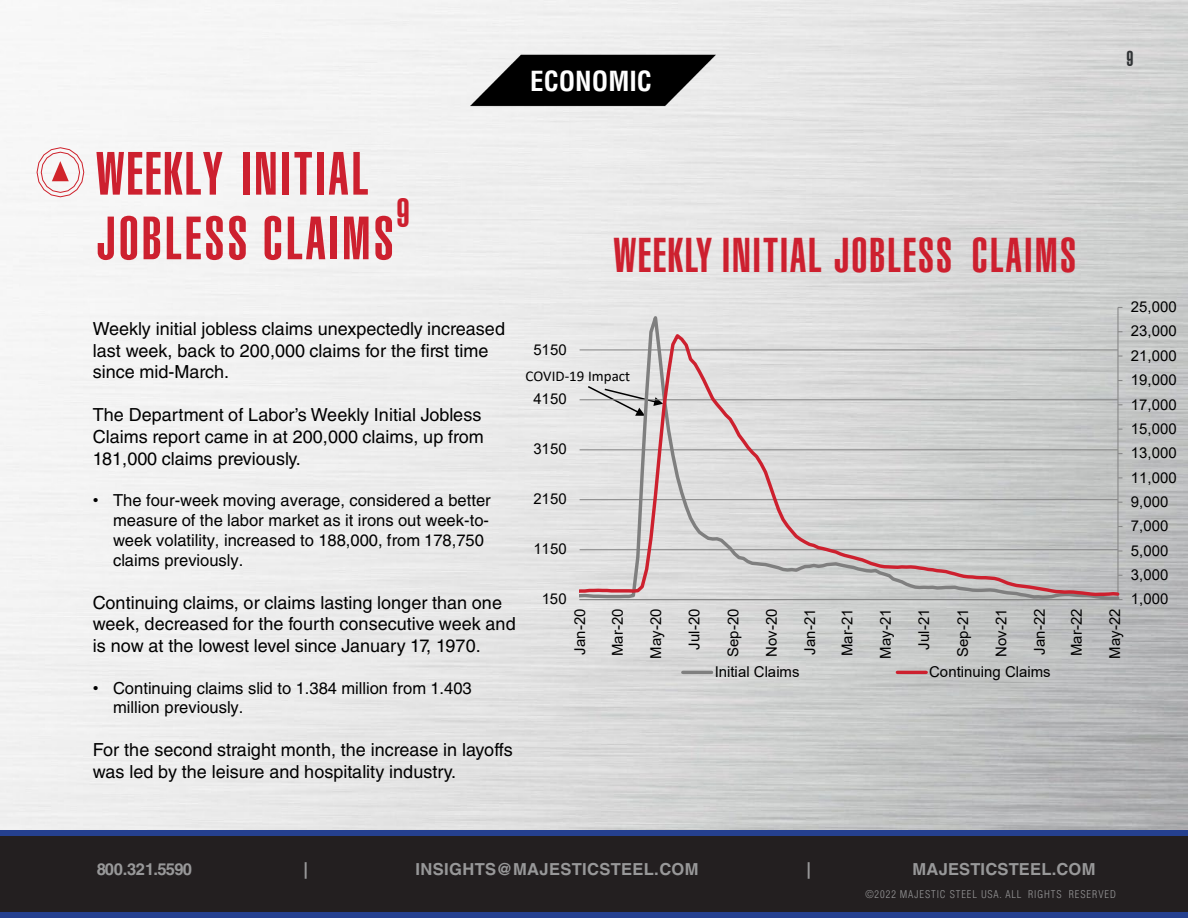
<style>
.page{position:relative;width:1188px;height:918px;background:#fff}
.page>*{position:absolute;margin:0;border:0;box-sizing:border-box;transform-origin:0 0}
.t1{font:60px "Helvetica LT Std Ultra Comp";letter-spacing:.05em;color:#cd202f}
.t2{font:48px "Helvetica LT Std Ultra Comp";letter-spacing:.04em;color:#cd202f}
.t3{font:39.9px "Helvetica LT Std Ultra Comp";color:#cd202f}
.t4{font:700 condensed 27px "Helvetica LT Std";color:#fff}
.t5{font:21px "Helvetica LT Std Ultra Comp";color:#303335}
.t6{font:18px/21.6px "Helvetica LT Std";color:#000}
.t7{font:16.5px/19.8px "Helvetica LT Std";color:#000}
.t8{font:700 16.5px "Helvetica LT Std";letter-spacing:.015em;color:#989899}
.t9{font:700 16.5px "Helvetica LT Std";letter-spacing:-.045em;color:#989899}
.t10{font:15px "Arial";color:#000}
.t11{font:15px "Calibri";color:#000}
.t12{font:300 condensed 10.5px "Helvetica LT Std";letter-spacing:.09em;color:#989899}
.s1{font-family:"Arial"}
</style>
<div class="page">
<img style="left:0;top:0;width:1188px;height:830px">
<img style="left:469px;top:26px;width:250px;height:106px">
<div style="left:0;top:833px;width:1188px;height:82px;background:#231f20"></div>
<div style="left:0;top:912px;width:1188px;height:6px;background:#25408f"></div>
<div style="left:0;top:830px;width:1188px;height:6px;background:#25408f"></div>
<svg style="left:36px;top:147px;width:49px;height:51px"></svg>
<svg style="left:580px;top:307px;width:539px;height:294px;background:#d6d6d6"></svg>
<svg style="left:580px;top:331px;width:539px;height:267px;background:#d1cece"></svg>
<hr style="left:683px;top:671px;width:29px;height:3px;background:#7f7f7f">
<hr style="left:897px;top:671px;width:29px;height:3px;background:#cd202e">
<h1 class="t4" style="left:530px;top:64px;width:123px">ECONOMIC</h1>
<p class="t5" style="left:1126px;top:47px;width:9px">9</p>
<h1 class="t1" style="left:96px;top:139px;width:274px">WEEKLY INITIAL</h1>
<h1 class="t1" style="left:96px;top:204px;width:299px">JOBLESS CLAIMS</h1>
<h1 class="t3" style="left:397px;top:190px;width:15px">9</h1>
<p class="t2" style="left:613px;top:227px;width:464px">WEEKLY INITIAL JOBLESS CLAIMS</p>
<h1 class="t6" style="left:93px;top:318px;width:414px">Weekly initial jobless claims unexpectedly increased last week, back to 200,000 claims for the first time since mid-March.</h1>
<h1 class="t6" style="left:93px;top:404px;width:393px">The Department of Labor’s Weekly Initial Jobless<br>Claims report came in at 200,000 claims, up from<br>181,000 claims previously.</h1>
<p class="t7" style="left:113px;top:491px;width:379px;text-indent:-20px"><span class="s1">•</span> The four-week moving average, considered a better measure of the labor market as it irons out week-to&shy;week volatility, increased to 188,000, from 178,750 claims previously.</p>
<h1 class="t6" style="left:93px;top:591px;width:424px">Continuing claims, or claims lasting longer than one week, decreased for the fourth consecutive week and is now at the lowest level since January 17, 1970.</h1>
<p class="t7" style="left:113px;top:678px;width:360px;text-indent:-20px"><span class="s1">•</span> Continuing claims slid to 1.384 million from 1.403 million previously.</p>
<h1 class="t6" style="left:93px;top:739px;width:421px">For the second straight month, the increase in layoffs was led by the leisure and hospitality industry.</h1>
<p class="t10" style="left:1131px;top:296px;width:47px">25,000</p>
<p class="t10" style="left:1131px;top:321px;width:47px">23,000</p>
<p class="t10" style="left:533px;top:339px;width:35px">5150</p>
<p class="t10" style="left:1131px;top:345px;width:47px">21,000</p>
<p class="t11" style="left:525px;top:366px;width:106px">COVID-19 Impact</p>
<p class="t10" style="left:1131px;top:370px;width:47px">19,000</p>
<p class="t10" style="left:533px;top:389px;width:35px">4150</p>
<p class="t10" style="left:1131px;top:394px;width:47px">17,000</p>
<p class="t10" style="left:1131px;top:418px;width:47px">15,000</p>
<p class="t10" style="left:533px;top:439px;width:35px">3150</p>
<p class="t10" style="left:1131px;top:443px;width:47px">13,000</p>
<p class="t10" style="left:1131px;top:467px;width:47px">11,000</p>
<p class="t10" style="left:533px;top:489px;width:35px">2150</p>
<p class="t10" style="left:1131px;top:491px;width:39px">9,000</p>
<p class="t10" style="left:1131px;top:516px;width:39px">7,000</p>
<p class="t10" style="left:533px;top:539px;width:35px">1150</p>
<p class="t10" style="left:1131px;top:540px;width:39px">5,000</p>
<p class="t10" style="left:1131px;top:564px;width:39px">3,000</p>
<p class="t10" style="left:542px;top:589px;width:27px">150</p>
<p class="t10" style="left:1131px;top:589px;width:39px">1,000</p>
<p class="t10" style="left:569px;top:655px;width:47px;rotate:-90deg">Jan-20</p>
<p class="t10" style="left:607px;top:656px;width:49px;rotate:-90deg">Mar-20</p>
<p class="t10" style="left:646px;top:659px;width:52px;rotate:-90deg">May-20</p>
<p class="t10" style="left:684px;top:650px;width:42px;rotate:-90deg">Jul-20</p>
<p class="t10" style="left:723px;top:657px;width:50px;rotate:-90deg">Sep-20</p>
<p class="t10" style="left:761px;top:657px;width:50px;rotate:-90deg">Nov-20</p>
<p class="t10" style="left:800px;top:655px;width:47px;rotate:-90deg">Jan-21</p>
<p class="t10" style="left:837px;top:656px;width:49px;rotate:-90deg">Mar-21</p>
<p class="t10" style="left:875px;top:659px;width:52px;rotate:-90deg">May-21</p>
<p class="t10" style="left:913px;top:650px;width:42px;rotate:-90deg">Jul-21</p>
<p class="t10" style="left:952px;top:657px;width:50px;rotate:-90deg">Sep-21</p>
<p class="t10" style="left:991px;top:657px;width:50px;rotate:-90deg">Nov-21</p>
<p class="t10" style="left:1029px;top:655px;width:47px;rotate:-90deg">Jan-22</p>
<p class="t10" style="left:1066px;top:656px;width:49px;rotate:-90deg">Mar-22</p>
<p class="t10" style="left:1105px;top:659px;width:52px;rotate:-90deg">May-22</p>
<p class="t10" style="left:715px;top:661px;width:87px">Initial Claims</p>
<p class="t10" style="left:929px;top:661px;width:123px">Continuing Claims</p>
<p class="t9" style="left:97px;top:859px;width:97px">800.321.5590</p>
<p class="t8" style="left:303px;top:859px;width:6px">|</p>
<p class="t8" style="left:415px;top:859px;width:285px">INSIGHTS@MAJESTICSTEEL.COM</p>
<p class="t8" style="left:807px;top:859px;width:6px">|</p>
<p class="t8" style="left:913px;top:859px;width:184px">MAJESTICSTEEL.COM</p>
<p class="t12" style="left:865px;top:888px;width:252px">©2022 MAJESTIC STEEL USA. ALL RIGHTS RESERVED</p>
</div>
